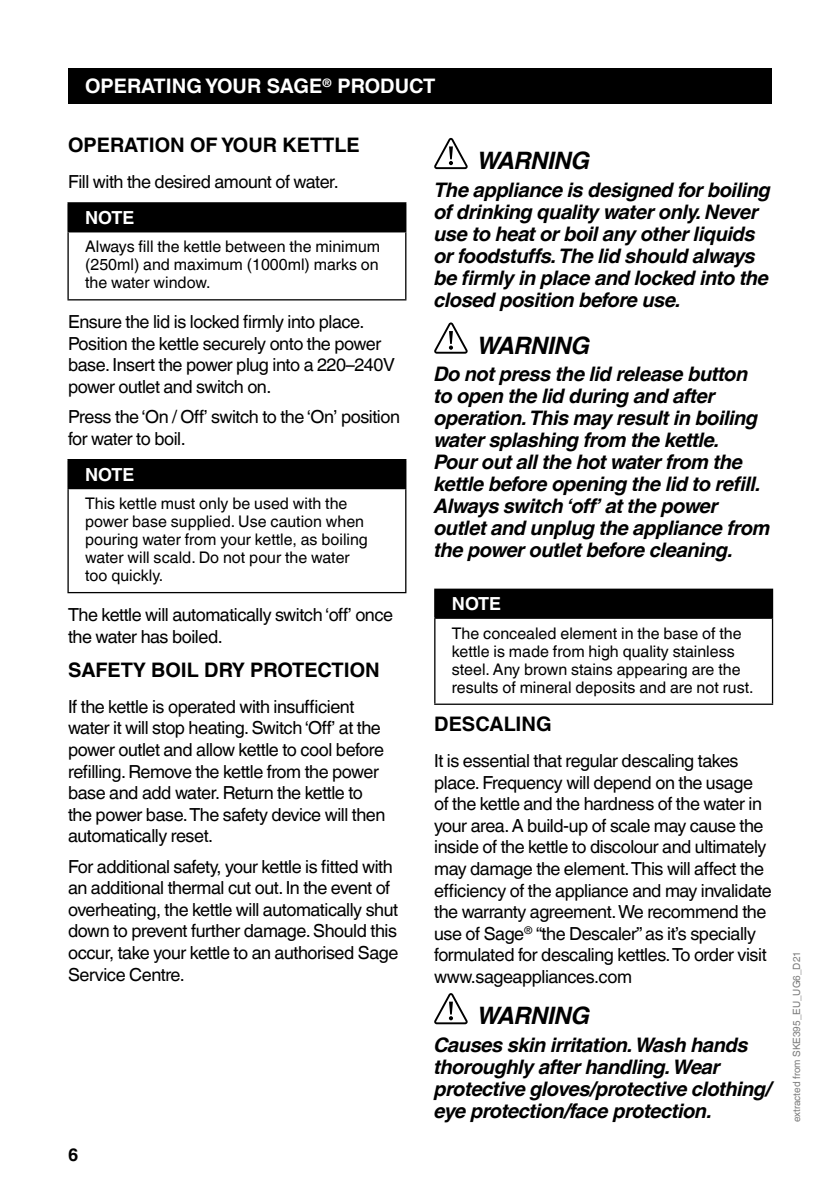
<style>
.page{position:relative;width:840px;height:1191px;background:#fff}
.page>*{position:absolute;margin:0;border:0;box-sizing:border-box;transform-origin:0 0}
.t1{font:italic 700 24px "Helvetica World";letter-spacing:-.025em;color:#000}
.t2{font:italic 700 20px/22px "Helvetica World";letter-spacing:-.025em;color:#000}
.t3{font:700 20px "Helvetica World";color:#000}
.t4{font:700 20px "Helvetica World";color:#fff}
.t5{font:18px/21.6px "Helvetica World";letter-spacing:-.025em;color:#000}
.t6{font:700 18px "Helvetica World";color:#fff}
.t7{font:700 18px "Helvetica World";color:#000}
.t8{font:16px/18px "Helvetica World";color:#000}
.t9{font:10px "Helvetica World";color:#7c7c7c}
</style>
<div class="page">
<div style="left:68px;top:68px;width:703px;height:36px;background:#000"></div>
<div style="left:68px;top:203px;width:337px;height:29px;background:#000"></div>
<hr style="left:67px;top:202px;width:339px;height:1px;background:#000">
<hr style="left:67px;top:203px;width:2px;height:28px;background:#000">
<svg style="left:405px;top:203px;width:1px;height:28px"></svg>
<hr style="left:67px;top:231px;width:339px;height:1px;background:#000">
<hr style="left:67px;top:232px;width:2px;height:67px;background:#000">
<hr style="left:405px;top:232px;width:1px;height:67px;background:#000">
<hr style="left:67px;top:299px;width:339px;height:1px;background:#000">
<div style="left:68px;top:459px;width:337px;height:29px;background:#000"></div>
<hr style="left:67px;top:459px;width:339px;height:1px;background:#000">
<hr style="left:67px;top:460px;width:2px;height:28px;background:#000">
<svg style="left:405px;top:460px;width:1px;height:28px"></svg>
<hr style="left:67px;top:488px;width:339px;height:1px;background:#000">
<hr style="left:67px;top:489px;width:2px;height:103px;background:#000">
<hr style="left:405px;top:489px;width:1px;height:103px;background:#000">
<hr style="left:67px;top:592px;width:339px;height:1px;background:#000">
<svg style="left:434px;top:138px;width:33px;height:31px"></svg>
<svg style="left:434px;top:322px;width:33px;height:32px"></svg>
<div style="left:434px;top:589px;width:338px;height:29px;background:#000"></div>
<hr style="left:434px;top:588px;width:338px;height:2px;background:#000">
<svg style="left:434px;top:590px;width:1px;height:27px"></svg>
<hr style="left:434px;top:617px;width:338px;height:2px;background:#000">
<hr style="left:434px;top:619px;width:1px;height:84px;background:#000">
<hr style="left:771px;top:619px;width:1px;height:84px;background:#000">
<hr style="left:434px;top:703px;width:338px;height:2px;background:#000">
<svg style="left:434px;top:993px;width:33px;height:31px"></svg>
<p class="t4" style="left:85px;top:75px;width:352px">OPERATING YOUR SAGE<sup>®</sup> PRODUCT</p>
<p class="t3" style="left:68px;top:134px;width:293px">OPERATION OF YOUR KETTLE</p>
<p class="t5" style="left:68px;top:171px;width:272px">Fill with the desired amount of water.</p>
<p class="t6" style="left:85px;top:207px;width:51px">NOTE</p>
<p class="t8" style="left:85px;top:238px;width:296px;text-align:justify">Always fill the kettle between the minimum (250ml) and maximum (1000ml) marks on the water window.</p>
<p class="t5" style="left:68px;top:311px;width:328px">Ensure the lid is locked firmly into place.<br>Position the kettle securely onto the power base. Insert the power plug into a 220–240V power outlet and switch on.</p>
<p class="t5" style="left:68px;top:406px;width:333px">Press the ‘On / Off’ switch to the ‘On’ position for water to boil.</p>
<p class="t6" style="left:85px;top:464px;width:51px">NOTE</p>
<p class="t8" style="left:85px;top:495px;width:284px">This kettle must only be used with the power base supplied. Use caution when pouring water from your kettle, as boiling water will scald. Do not pour the water too quickly.</p>
<p class="t5" style="left:68px;top:604px;width:326px">The kettle will automatically switch ‘off’ once the water has boiled.</p>
<p class="t3" style="left:68px;top:658px;width:313px">SAFETY BOIL DRY PROTECTION</p>
<p class="t5" style="left:68px;top:696px;width:318px">If the kettle is operated with insufficient water it will stop heating. Switch ‘Off’ at the power outlet and allow kettle to cool before refilling. Remove the kettle from the power base and add water. Return the kettle to the power base. The safety device will then automatically reset.</p>
<p class="t5" style="left:68px;top:855px;width:331px">For additional safety, your kettle is fitted with an additional thermal cut out. In the event of overheating, the kettle will automatically shut down to prevent further damage. Should this occur, take your kettle to an authorised Sage Service Centre.</p>
<p class="t7" style="left:68px;top:1143px;width:12px">6</p>
<h1 class="t1" style="left:477px;top:147px;width:114px">WARNING</h1>
<p class="t2" style="left:434px;top:179px;width:338px">The appliance is designed for boiling of drinking quality water only. Never use to heat or boil any other liquids or foodstuffs. The lid should always be firmly in place and locked into the closed position before use.</p>
<h1 class="t1" style="left:477px;top:331px;width:114px">WARNING</h1>
<p class="t2" style="left:434px;top:363px;width:337px">Do not press the lid release button to open the lid during and after operation. This may result in boiling water splashing from the kettle.<br>Pour out all the hot water from the kettle before opening the lid to refill.<br>Always switch ‘off’ at the power outlet and unplug the appliance from the power outlet before cleaning.</p>
<p class="t6" style="left:451px;top:593px;width:51px">NOTE</p>
<p class="t8" style="left:451px;top:624px;width:303px">The concealed element in the base of the kettle is made from high quality stainless steel. Any brown stains appearing are the results of mineral deposits and are not rust.</p>
<p class="t3" style="left:434px;top:712px;width:119px">DESCALING</p>
<p class="t5" style="left:434px;top:750px;width:339px">It is essential that regular descaling takes place. Frequency will depend on the usage of the kettle and the hardness of the water in your area. A build-up of scale may cause the inside of the kettle to discolour and ultimately may damage the element. This will affect the efficiency of the appliance and may invalidate the warranty agreement. We recommend the use of Sage<sup>®</sup> “the Descaler” as it’s specially formulated for descaling kettles. To order visit www.sageappliances.com</p>
<h1 class="t1" style="left:477px;top:1002px;width:114px">WARNING</h1>
<p class="t2" style="left:434px;top:1034px;width:339px">Causes skin irritation. Wash hands thoroughly after handling. Wear protective gloves/protective clothing/ eye protection/face protection.</p>
<p class="t9" style="left:790px;top:1122px;width:173px;rotate:-90deg">extracted from SKE395_EU_UG6_D21</p>
</div>
